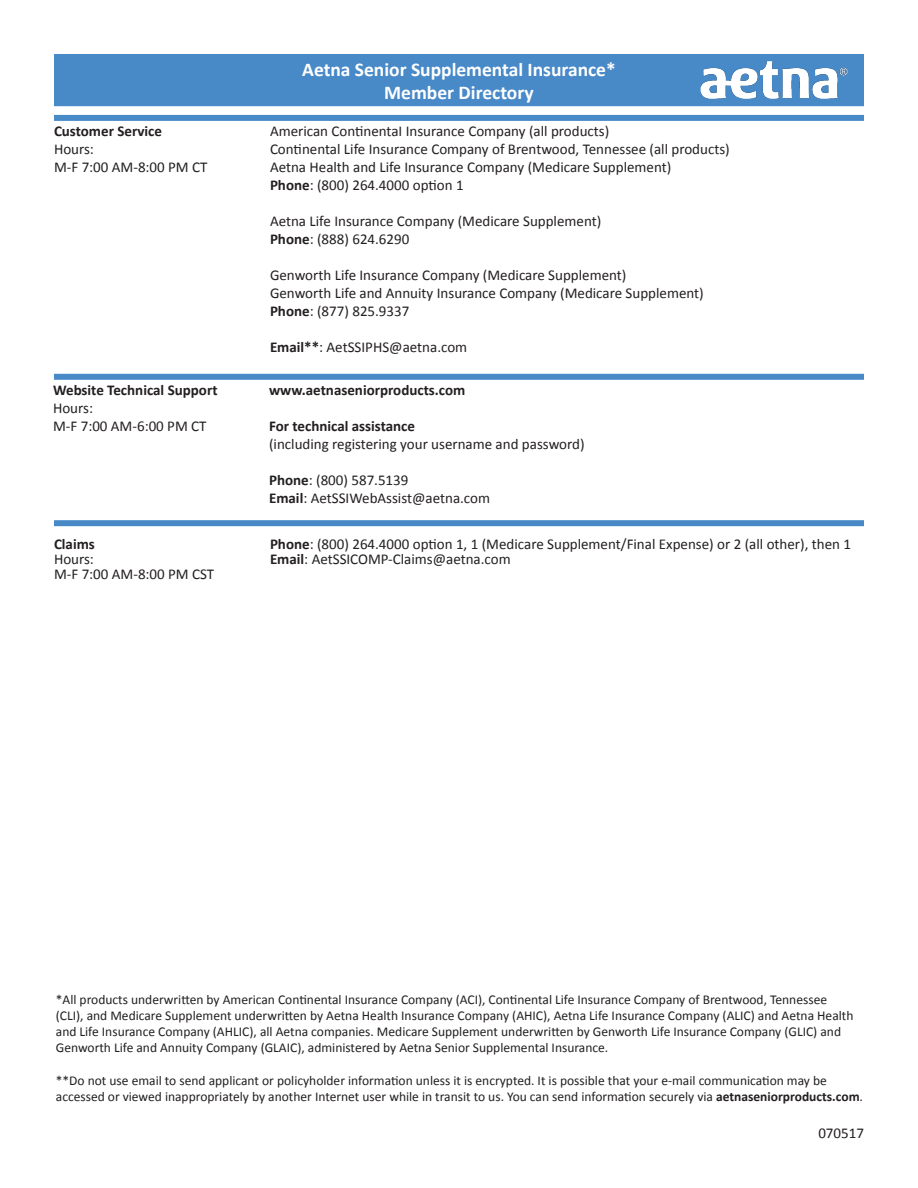
<style>
.page{position:relative;width:918px;height:1188px;background:#fff}
.page>*{position:absolute;margin:0;border:0;box-sizing:border-box;transform-origin:0 0}
.t1{font:700 19.5px "Calibri";color:#fff}
.t2{font:15px/18px "Calibri";color:#231f20}
.t3{font:700 15px "Calibri";color:#231f20}
.t4{font:13.5px/16.2px "Calibri";color:#231f20}
.s1{font-weight:700}
</style>
<div class="page">
<div style="left:54px;top:115px;width:810px;height:6px;background:#4889c8"></div>
<div style="left:54px;top:54px;width:810px;height:52px;background:#4889c8"></div>
<img style="left:700px;top:61px;width:148px;height:38px">
<div style="left:54px;top:374px;width:810px;height:6px;background:#4889c8"></div>
<div style="left:54px;top:520px;width:810px;height:6px;background:#4889c8"></div>
<p class="t1" style="left:302px;top:57px;width:315px">Aetna Senior Supplemental Insurance*</p>
<p class="t1" style="left:384px;top:80px;width:151px">Member Directory</p>
<p class="t3" style="left:54px;top:121px;width:110px">Customer Service</p>
<p class="t2" style="left:54px;top:140px;width:41px">Hours:</p>
<p class="t2" style="left:54px;top:158px;width:155px">M-F 7:00 AM-8:00 PM CT</p>
<p class="t2" style="left:270px;top:122px;width:461px">American ContinentaI Insurance Company (all products)<br>Continental Life Insurance Company of Brentwood, Tennessee (all products)</p>
<p class="t2" style="left:270px;top:158px;width:403px">Aetna Health and Life Insurance Company (Medicare Supplement)</p>
<p class="t2" style="left:270px;top:176px;width:195px"><span class="s1">Phone</span>: (800) 264.4000 option 1</p>
<p class="t2" style="left:270px;top:212px;width:333px">Aetna Life Insurance Company (Medicare Supplement)</p>
<p class="t2" style="left:270px;top:230px;width:141px"><span class="s1">Phone</span>: (888) 624.6290</p>
<p class="t2" style="left:270px;top:266px;width:358px">Genworth Life Insurance Company (Medicare Supplement)</p>
<p class="t2" style="left:270px;top:284px;width:435px">Genworth Life and Annuity Insurance Company (Medicare Supplement)<br><span class="s1">Phone</span>: (877) 825.9337</p>
<p class="t2" style="left:270px;top:338px;width:199px"><span class="s1">Email**</span>: AetSSIPHS@aetna.com</p>
<p class="t3" style="left:53px;top:381px;width:166px">Website Technical Support</p>
<p class="t2" style="left:53px;top:399px;width:41px">Hours:</p>
<p class="t2" style="left:53px;top:417px;width:155px">M-F 7:00 AM-6:00 PM CT</p>
<p class="t3" style="left:269px;top:381px;width:198px">www.aetnaseniorproducts.com</p>
<p class="t2" style="left:269px;top:417px;width:317px"><span class="s1">For technical assistance<br></span>(including registering your username and password)</p>
<p class="t2" style="left:269px;top:471px;width:141px"><span class="s1">Phone</span>: (800) 587.5139</p>
<p class="t2" style="left:269px;top:489px;width:223px"><span class="s1">Email</span>: AetSSIWebAssist@aetna.com</p>
<p class="t3" style="left:54px;top:534px;width:42px">Claims</p>
<p class="t2" style="left:54px;top:550px;width:41px">Hours:</p>
<p class="t2" style="left:54px;top:565px;width:162px">M-F 7:00 AM-8:00 PM CST</p>
<p class="t2" style="left:270px;top:535px;width:583px"><span class="s1">Phone</span>: (800) 264.4000 option 1, 1 (Medicare Supplement/Final Expense) or 2 (all other), then 1</p>
<p class="t2" style="left:270px;top:550px;width:242px"><span class="s1">Email</span>: AetSSICOMP-Claims@aetna.com</p>
<p class="t4" style="left:56px;top:991px;width:799px">*All products underwritten by American Continental Insurance Company (ACI), Continental Life Insurance Company of Brentwood, Tennessee (CLI), and Medicare Supplement underwritten by Aetna Health Insurance Company (AHIC), Aetna Life Insurance Company (ALIC) and Aetna Health and Life Insurance Company (AHLIC), all Aetna companies. Medicare Supplement underwritten by Genworth Life Insurance Company (GLIC) and Genworth Life and Annuity Company (GLAIC), administered by Aetna Senior Supplemental Insurance.</p>
<p class="t4" style="left:56px;top:1072px;width:809px">**Do not use email to send applicant or policyholder information unless it is encrypted. It is possible that your e-mail communication may be accessed or viewed inappropriately by another Internet user while in transit to us. You can send information securely via <span class="s1">aetnaseniorproducts.com</span>.</p>
<p class="t2" style="left:818px;top:1124px;width:47px">070517</p>
</div>
